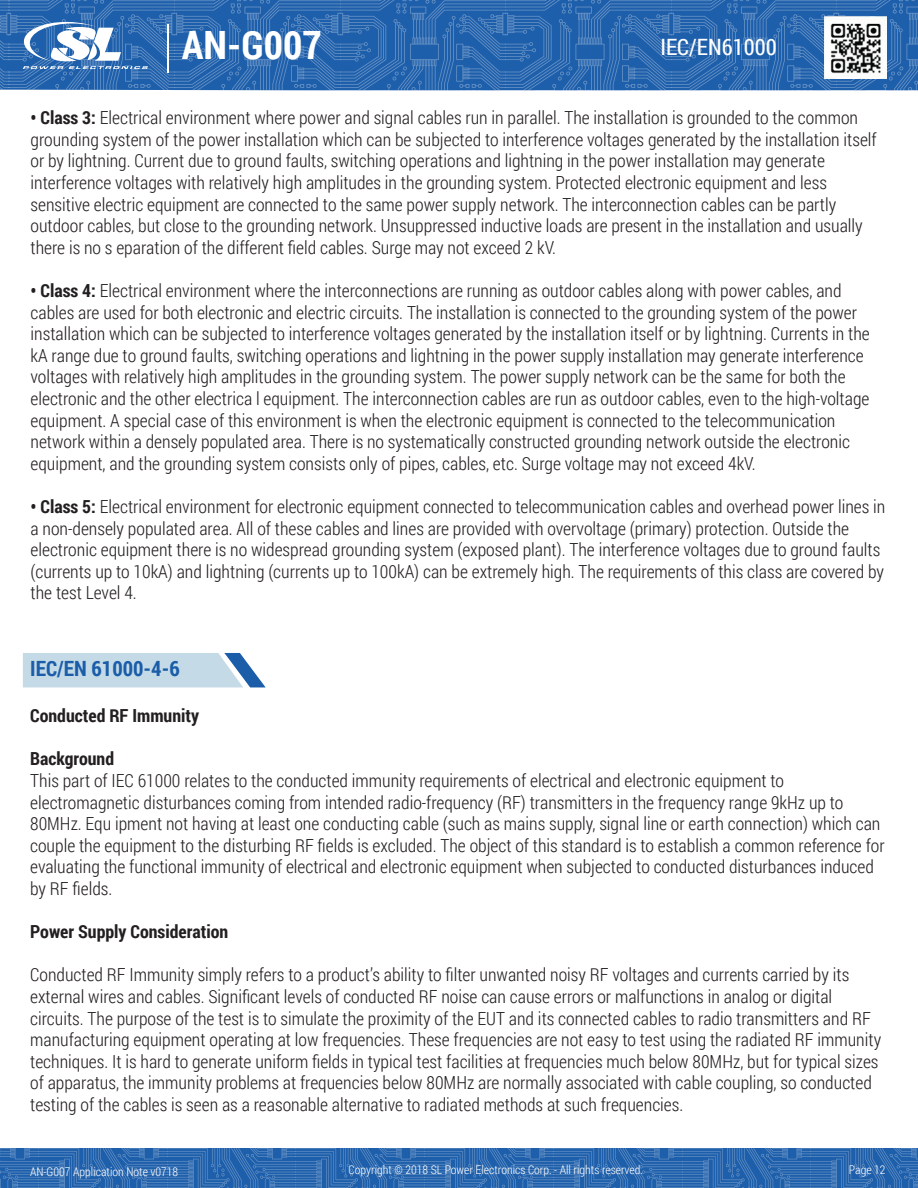
<style>
.page{position:relative;width:918px;height:1188px;background:#fff}
.page>*{position:absolute;margin:0;border:0;box-sizing:border-box;transform-origin:0 0}
.t1{font:700 39px "Roboto Condensed";color:#fff}
.t2{font:22.5px "Roboto Condensed";color:#fff}
.t3{font:700 21px "Roboto Condensed";color:#1b5da9}
.t4{font:300 18px/21.6px "Roboto Condensed";color:#231f20}
.t5{font:700 18px "Roboto Condensed";color:#231f20}
.t6{font:300 12px "Roboto Condensed";color:#fff}
.s1{font-weight:700}
</style>
<div class="page">
<img style="left:0;top:0;width:918px;height:91px">
<svg style="left:22px;top:22px;width:126px;height:47px"></svg>
<hr style="left:167px;top:24px;width:1px;height:49px;background:#fff">
<img style="left:824px;top:16px;width:62px;height:63px">
<img style="left:0;top:1148px;width:918px;height:40px">
<svg style="left:23px;top:653px;width:243px;height:34px;background:#bed5e4"></svg>
<h1 class="t1" style="left:182px;top:17px;width:141px">AN-G007</h1>
<p class="t2" style="left:661px;top:31px;width:118px">IEC/EN61000</p>
<p class="t4" style="left:31px;top:106px;width:848px"><span class="s1">• Class 3:</span> Electrical environment where power and signal cables run in parallel. The installation is grounded to the common grounding system of the power installation which can be subjected to interference voltages generated by the installation itself or by lightning. Current due to ground faults, switching operations and lightning in the power installation may generate interference voltages with relatively high amplitudes in the grounding system. Protected electronic equipment and less sensitive electric equipment are connected to the same power supply network. The interconnection cables can be partly outdoor cables, but close to the grounding network. Unsuppressed inductive loads are present in the installation and usually there is no s eparation of the different field cables. Surge may not exceed 2 kV.</p>
<p class="t4" style="left:31px;top:279px;width:841px"><span class="s1">• Class 4:</span> Electrical environment where the interconnections are running as outdoor cables along with power cables, and cables are used for both electronic and electric circuits. The installation is connected to the grounding system of the power installation which can be subjected to interference voltages generated by the installation itself or by lightning. Currents in the kA range due to ground faults, switching operations and lightning in the power supply installation may generate interference voltages with relatively high amplitudes in the grounding system. The power supply network can be the same for both the electronic and the other electrica l equipment. The interconnection cables are run as outdoor cables, even to the high-voltage equipment. A special case of this environment is when the electronic equipment is connected to the telecommunication network within a densely populated area. There is no systematically constructed grounding network outside the electronic equipment, and the grounding system consists only of pipes, cables, etc. Surge voltage may not exceed 4kV.</p>
<p class="t4" style="left:31px;top:495px;width:856px"><span class="s1">• Class 5:</span> Electrical environment for electronic equipment connected to telecommunication cables and overhead power lines in a non-densely populated area. All of these cables and lines are provided with overvoltage (primary) protection. Outside the electronic equipment there is no widespread grounding system (exposed plant). The interference voltages due to ground faults (currents up to 10kA) and lightning (currents up to 100kA) can be extremely high. The requirements of this class are covered by the test Level 4.</p>
<p class="t3" style="left:30px;top:654px;width:151px">IEC/EN 61000-4-6</p>
<p class="t5" style="left:30px;top:703px;width:170px">Conducted RF Immunity</p>
<p class="t5" style="left:30px;top:746px;width:85px">Background</p>
<p class="t4" style="left:30px;top:769px;width:856px">This part of IEC 61000 relates to the conducted immunity requirements of electrical and electronic equipment to electromagnetic disturbances coming from intended radio-frequency (RF) transmitters in the frequency range 9kHz up to 80MHz. Equ ipment not having at least one conducting cable (such as mains supply, signal line or earth connection) which can couple the equipment to the disturbing RF fields is excluded. The object of this standard is to establish a common reference for evaluating the functional immunity of electrical and electronic equipment when subjected to conducted disturbances induced by RF fields.</p>
<p class="t5" style="left:30px;top:919px;width:200px">Power Supply Consideration</p>
<p class="t4" style="left:30px;top:964px;width:853px">Conducted RF Immunity simply refers to a product’s ability to filter unwanted noisy RF voltages and currents carried by its external wires and cables. Significant levels of conducted RF noise can cause errors or malfunctions in analog or digital circuits. The purpose of the test is to simulate the proximity of the EUT and its connected cables to radio transmitters and RF manufacturing equipment operating at low frequencies. These frequencies are not easy to test using the radiated RF immunity techniques. It is hard to generate uniform fields in typical test facilities at frequencies much below 80MHz, but for typical sizes of apparatus, the immunity problems at frequencies below 80MHz are normally associated with cable coupling, so conducted testing of the cables is seen as a reasonable alternative to radiated methods at such frequencies.</p>
<p class="t6" style="left:30px;top:1164px;width:150px">AN-G007 Application Note v0718</p>
<p class="t6" style="left:349px;top:1162px;width:296px">Copyright © 2018 SL Power Electronics Corp. - All rights reserved.</p>
<p class="t6" style="left:849px;top:1162px;width:38px">Page 12</p>
</div>
